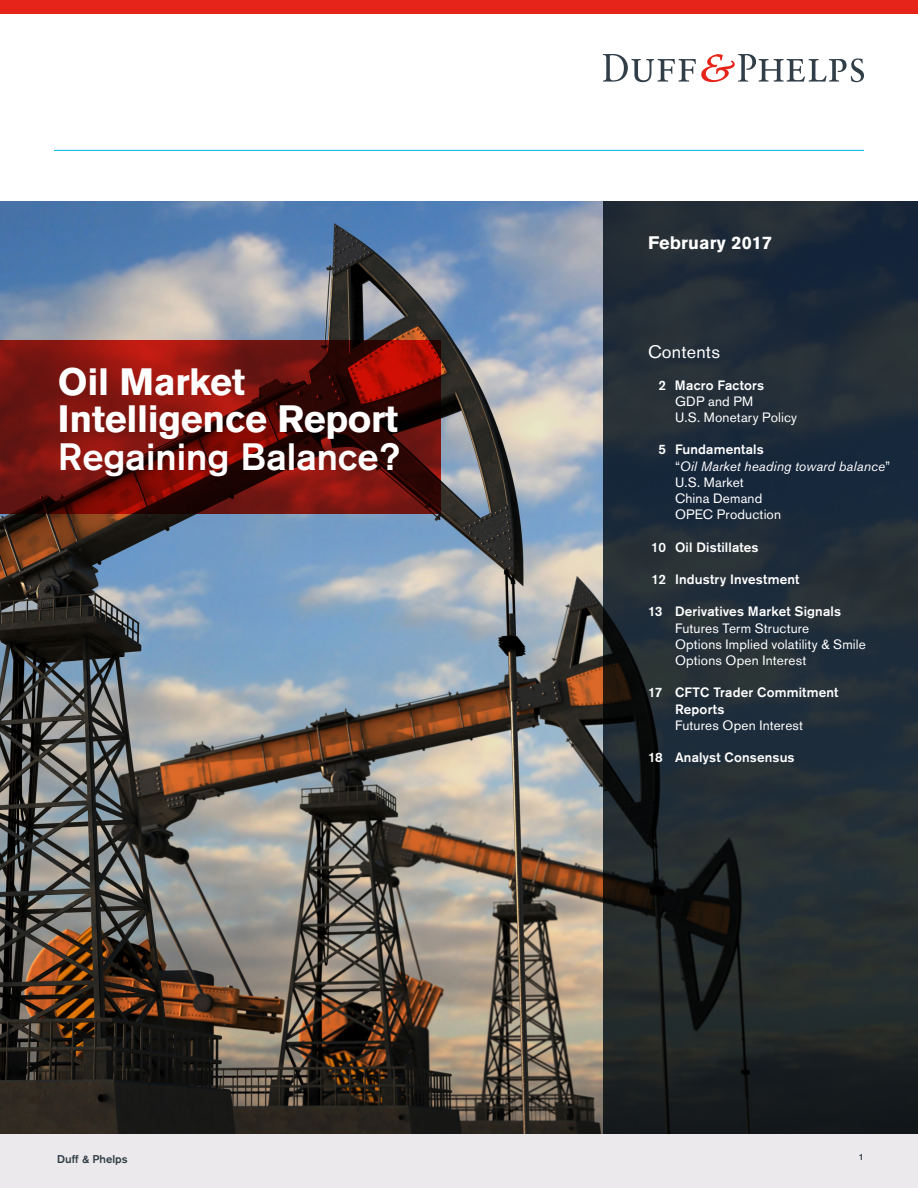
<style>
.page{position:relative;width:918px;height:1188px;background:#fff}
.page>*{position:absolute;margin:0;border:0;box-sizing:border-box;transform-origin:0 0}
.t1{font:700 37.8px/37.8px "Akzidenz Grotesk BQ";letter-spacing:-.01em;color:#fff}
.t2{font:500 37.8px "Akzidenz Grotesk BQ";color:#fff}
.t3{font:700 18px "Akzidenz Grotesk BQ";letter-spacing:.01em;color:#fff}
.t4{font:18px "Akzidenz Grotesk BQ";letter-spacing:.01em;color:#fff}
.t5{font:13.5px/16.2px "Akzidenz Grotesk BQ";letter-spacing:.01em;color:#fff}
.t6{font:500 13.5px/16.2px "Akzidenz Grotesk BQ";letter-spacing:.01em;color:#fff}
.t7{font:500 11.25px "Akzidenz Grotesk BQ";color:#313e48}
.t8{font:500 9px "Akzidenz Grotesk BQ";color:#313e48}
.s1{font-style:italic}
</style>
<div class="page">
<img style="left:0;top:201px;width:603px;height:933px">
<div style="left:0;top:0;width:918px;height:14px;background:#e72419"></div>
<svg style="left:603px;top:54px;width:261px;height:28px"></svg>
<hr style="left:54px;top:150px;width:810px;height:1px;background:#00b5e6">
<div style="left:0;top:1134px;width:918px;height:54px;background:#ebe9eb"></div>
<svg style="left:0;top:340px;width:441px;height:174px;background:#6a0f0b"></svg>
<svg style="left:603px;top:201px;width:315px;height:933px;background:#202931"></svg>
<p class="t1" style="left:58px;top:363px;width:342px">Oil Market<br>Intelligence Report</p>
<p class="t2" style="left:58px;top:434px;width:344px">Regaining Balance?</p>
<p class="t3" style="left:648px;top:232px;width:126px">February 2017</p>
<p class="t4" style="left:648px;top:341px;width:74px">Contents</p>
<p class="t6" style="left:658px;top:376px;width:107px">2 Macro Factors</p>
<p class="t5" style="left:675px;top:393px;width:124px">GDP and PM<br>U.S. Monetary Policy</p>
<p class="t6" style="left:658px;top:441px;width:107px">5 Fundamentals</p>
<p class="t5" style="left:675px;top:458px;width:217px">“<span class="s1">Oil Market heading toward balance</span>”<br>U.S. Market<br>China Demand<br>OPEC Production</p>
<p class="t6" style="left:651px;top:538px;width:109px">10 Oil Distillates</p>
<p class="t6" style="left:651px;top:571px;width:150px">12 Industry Investment</p>
<p class="t6" style="left:648px;top:603px;width:195px">13 Derivatives Market Signals</p>
<p class="t5" style="left:675px;top:620px;width:192px">Futures Term Structure<br>Options Implied volatility &amp; Smile<br>Options Open Interest</p>
<p class="t6" style="left:675px;top:684px;width:165px;text-indent:-27px">17 CFTC Trader Commitment<br>Reports</p>
<p class="t5" style="left:675px;top:717px;width:130px">Futures Open Interest</p>
<p class="t6" style="left:648px;top:749px;width:148px">18 Analyst Consensus</p>
<p class="t7" style="left:57px;top:1152px;width:72px">Duff &amp; Phelps</p>
<p class="t8" style="left:859px;top:1151px;width:7px">1</p>
</div>
